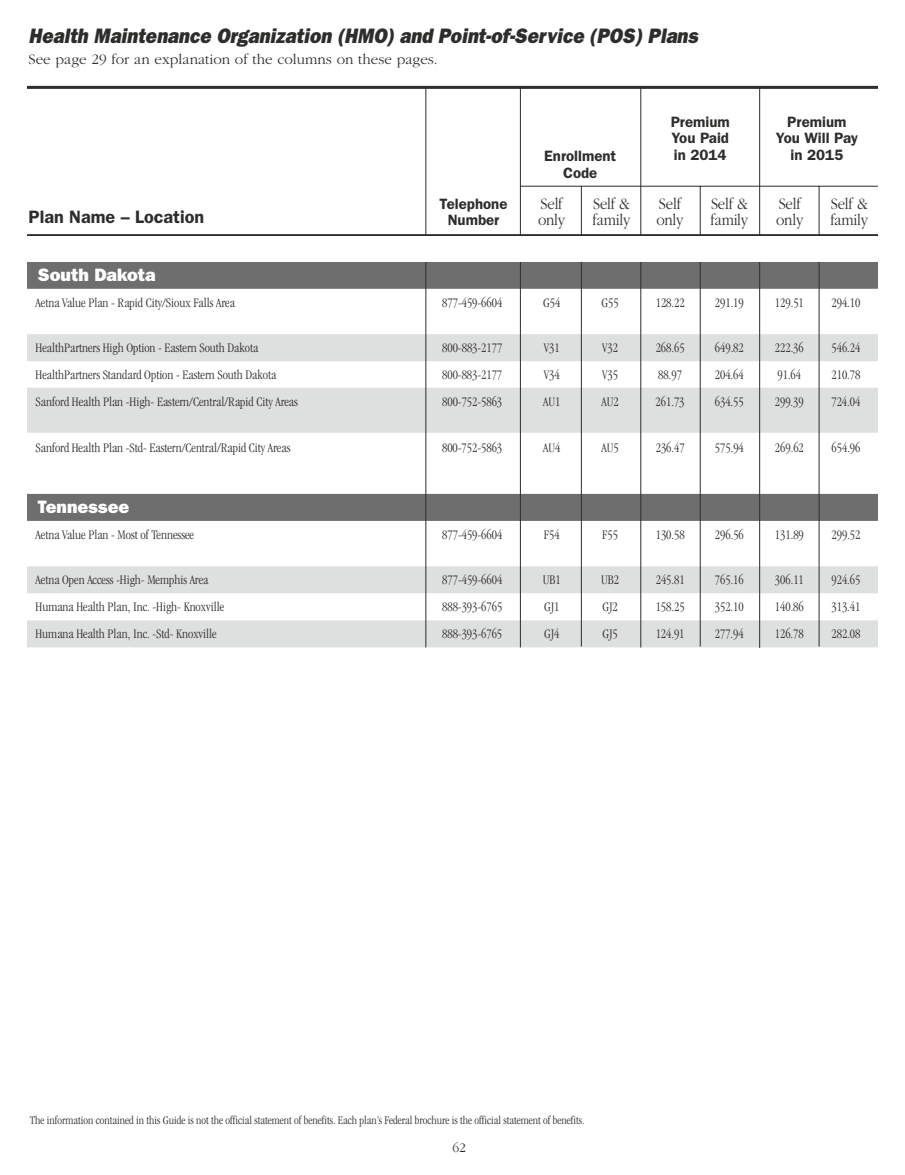
<style>
.page{position:relative;width:905px;height:1175px;background:#fff}
.page>*{position:absolute;margin:0;border:0;box-sizing:border-box;transform-origin:0 0}
.t1{font:italic 800 21px "Franklin Gothic";color:#2d2d2c;scale:.9 1}
.t2{font:800 18px "Franklin Gothic";color:#fff}
.t3{font:600 18px "Franklin Gothic";color:#2d2d2c}
.t4{font:300 16.5px/16.5px "Garamond";letter-spacing:-.015em;color:#2d2d2c;scale:.9 1}
.t5{font:600 15px/16.5px "Franklin Gothic";color:#2d2d2c;text-align:center}
.t6{font:300 15px "Garamond";color:#2d2d2c}
.t7{font:300 condensed 13.5px "Garamond";color:#2d2d2c}
.t8{font:300 13.5px "Garamond";color:#2d2d2c}
.t9{font:300 condensed 12px "Garamond";color:#2d2d2c}
</style>
<div class="page">
<div style="left:27px;top:262px;width:877px;height:27px;background:#6e6e6e"></div>
<div style="left:27px;top:334px;width:877px;height:27px;background:#dedfdf"></div>
<div style="left:27px;top:388px;width:877px;height:45px;background:#dedfdf"></div>
<div style="left:27px;top:494px;width:877px;height:27px;background:#6e6e6e"></div>
<div style="left:27px;top:566px;width:877px;height:27px;background:#dedfdf"></div>
<div style="left:27px;top:620px;width:877px;height:27px;background:#dedfdf"></div>
<hr style="left:27px;top:86px;width:853px;height:3px;background:#2d2d2c">
<hr style="left:520px;top:186px;width:361px;height:1px;background:#2d2d2c">
<hr style="left:581px;top:186px;width:1px;height:460px;background:#2d2d2c">
<hr style="left:699px;top:186px;width:1px;height:460px;background:#2d2d2c">
<hr style="left:818px;top:186px;width:1px;height:460px;background:#2d2d2c">
<hr style="left:27px;top:234px;width:851px;height:2px;background:#2d2d2c">
<hr style="left:520px;top:88px;width:1px;height:559px;background:#2d2d2c">
<div style="left:878px;top:76px;width:26px;height:1022px;background:#fff"></div>
<hr style="left:425px;top:88px;width:1px;height:559px;background:#2d2d2c">
<hr style="left:759px;top:87px;width:1px;height:561px;background:#2d2d2c">
<hr style="left:640px;top:88px;width:1px;height:559px;background:#2d2d2c">
<div style="left:22px;top:236px;width:882px;height:26px;background:#fff"></div>
<p class="t1" style="left:29px;top:23px;width:745px">Health Maintenance Organization (HMO) and Point-of-Service (POS) Plans</p>
<p class="t6" style="left:28px;top:50px;width:411px">See page 29 for an explanation of the columns on these pages.</p>
<p class="t3" style="left:28px;top:206px;width:177px">Plan Name – Location</p>
<p class="t5" style="left:439px;top:195px;width:69px">Telephone<br>Number</p>
<p class="t5" style="left:544px;top:148px;width:74px">Enrollment<br>Code</p>
<p class="t5" style="left:670px;top:113px;width:61px;text-align:justify">Premium You Paid in 2014</p>
<p class="t5" style="left:775px;top:113px;width:84px">Premium<br>You Will Pay in 2015</p>
<p class="t4" style="left:538px;top:195px;width:32px">Self only</p>
<p class="t4" style="left:592px;top:195px;width:43px">Self &amp; family</p>
<p class="t4" style="left:656px;top:195px;width:32px">Self only</p>
<p class="t4" style="left:710px;top:195px;width:43px">Self &amp; family</p>
<p class="t4" style="left:776px;top:195px;width:32px">Self only</p>
<p class="t4" style="left:830px;top:195px;width:43px">Self &amp; family</p>
<p class="t2" style="left:38px;top:264px;width:119px">South Dakota</p>
<p class="t7" style="left:36px;top:297px;width:201px">Aetna Value Plan - Rapid City/Sioux Falls Area</p>
<p class="t7" style="left:442px;top:297px;width:62px">877-459-6604</p>
<p class="t7" style="left:543px;top:297px;width:19px">G54</p>
<p class="t7" style="left:601px;top:297px;width:19px">G55</p>
<p class="t7" style="left:655px;top:297px;width:30px">128.22</p>
<p class="t7" style="left:715px;top:297px;width:30px">291.19</p>
<p class="t7" style="left:775px;top:297px;width:30px">129.51</p>
<p class="t7" style="left:831px;top:297px;width:30px">294.10</p>
<p class="t7" style="left:36px;top:342px;width:224px">HealthPartners High Option - Eastern South Dakota</p>
<p class="t7" style="left:442px;top:342px;width:62px">800-883-2177</p>
<p class="t7" style="left:544px;top:342px;width:17px">V31</p>
<p class="t7" style="left:602px;top:342px;width:17px">V32</p>
<p class="t7" style="left:655px;top:342px;width:30px">268.65</p>
<p class="t7" style="left:715px;top:342px;width:30px">649.82</p>
<p class="t7" style="left:775px;top:342px;width:30px">222.36</p>
<p class="t7" style="left:831px;top:342px;width:30px">546.24</p>
<p class="t7" style="left:36px;top:369px;width:242px">HealthPartners Standard Option - Eastern South Dakota</p>
<p class="t7" style="left:442px;top:369px;width:62px">800-883-2177</p>
<p class="t7" style="left:544px;top:369px;width:17px">V34</p>
<p class="t7" style="left:602px;top:369px;width:17px">V35</p>
<p class="t7" style="left:658px;top:369px;width:25px">88.97</p>
<p class="t7" style="left:714px;top:369px;width:30px">204.64</p>
<p class="t7" style="left:777px;top:369px;width:25px">91.64</p>
<p class="t7" style="left:831px;top:369px;width:30px">210.78</p>
<p class="t7" style="left:36px;top:396px;width:264px">Sanford Health Plan -High- Eastern/Central/Rapid City Areas</p>
<p class="t7" style="left:442px;top:396px;width:62px">800-752-5863</p>
<p class="t7" style="left:543px;top:396px;width:19px">AU1</p>
<p class="t7" style="left:601px;top:396px;width:19px">AU2</p>
<p class="t7" style="left:655px;top:396px;width:30px">261.73</p>
<p class="t7" style="left:714px;top:396px;width:30px">634.55</p>
<p class="t7" style="left:774px;top:396px;width:30px">299.39</p>
<p class="t7" style="left:831px;top:396px;width:30px">724.04</p>
<p class="t7" style="left:36px;top:442px;width:256px">Sanford Health Plan -Std- Eastern/Central/Rapid City Areas</p>
<p class="t7" style="left:442px;top:442px;width:62px">800-752-5863</p>
<p class="t7" style="left:655px;top:442px;width:30px">236.47</p>
<p class="t7" style="left:715px;top:442px;width:30px">575.94</p>
<p class="t7" style="left:775px;top:442px;width:30px">269.62</p>
<p class="t7" style="left:831px;top:442px;width:30px">654.96</p>
<p class="t7" style="left:543px;top:442px;width:19px">AU4</p>
<p class="t7" style="left:601px;top:442px;width:19px">AU5</p>
<p class="t2" style="left:38px;top:496px;width:93px">Tennessee</p>
<p class="t7" style="left:36px;top:529px;width:160px">Aetna Value Plan - Most of Tennessee</p>
<p class="t7" style="left:442px;top:529px;width:62px">877-459-6604</p>
<p class="t7" style="left:544px;top:529px;width:17px">F54</p>
<p class="t7" style="left:602px;top:529px;width:17px">F55</p>
<p class="t7" style="left:655px;top:529px;width:30px">130.58</p>
<p class="t7" style="left:715px;top:529px;width:30px">296.56</p>
<p class="t7" style="left:775px;top:529px;width:30px">131.89</p>
<p class="t7" style="left:831px;top:529px;width:30px">299.52</p>
<p class="t7" style="left:36px;top:574px;width:174px">Aetna Open Access -High- Memphis Area</p>
<p class="t7" style="left:442px;top:574px;width:62px">877-459-6604</p>
<p class="t7" style="left:543px;top:574px;width:19px">UB1</p>
<p class="t7" style="left:601px;top:574px;width:19px">UB2</p>
<p class="t7" style="left:655px;top:574px;width:30px">245.81</p>
<p class="t7" style="left:715px;top:574px;width:30px">765.16</p>
<p class="t7" style="left:775px;top:574px;width:30px">306.11</p>
<p class="t7" style="left:831px;top:574px;width:30px">924.65</p>
<p class="t7" style="left:36px;top:601px;width:190px">Humana Health Plan, Inc. -High- Knoxville</p>
<p class="t7" style="left:442px;top:601px;width:62px">888-393-6765</p>
<p class="t7" style="left:544px;top:601px;width:16px">GJ1</p>
<p class="t7" style="left:602px;top:601px;width:16px">GJ2</p>
<p class="t7" style="left:655px;top:601px;width:30px">158.25</p>
<p class="t7" style="left:715px;top:601px;width:30px">352.10</p>
<p class="t7" style="left:774px;top:601px;width:30px">140.86</p>
<p class="t7" style="left:831px;top:601px;width:30px">313.41</p>
<p class="t7" style="left:36px;top:628px;width:182px">Humana Health Plan, Inc. -Std- Knoxville</p>
<p class="t7" style="left:442px;top:628px;width:62px">888-393-6765</p>
<p class="t7" style="left:544px;top:628px;width:16px">GJ4</p>
<p class="t7" style="left:602px;top:628px;width:16px">GJ5</p>
<p class="t7" style="left:655px;top:628px;width:30px">124.91</p>
<p class="t7" style="left:714px;top:628px;width:30px">277.94</p>
<p class="t7" style="left:774px;top:628px;width:30px">126.78</p>
<p class="t7" style="left:831px;top:628px;width:30px">282.08</p>
<p class="t9" style="left:30px;top:1115px;width:556px">The information contained in this Guide is not the official statement of benefits. Each plan’s Federal brochure is the official statement of benefits.</p>
<p class="t8" style="left:452px;top:1139px;width:15px">62</p>
</div>
